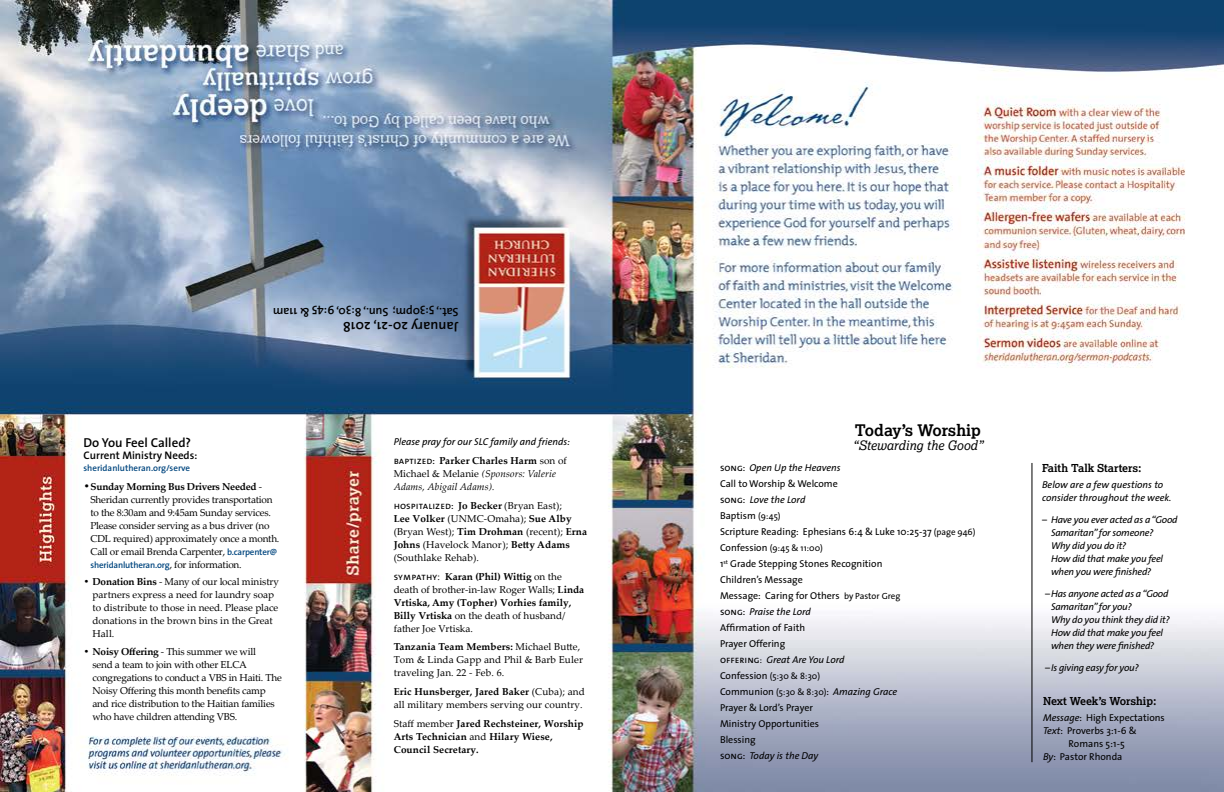
<style>
.page{position:relative;width:1224px;height:792px;background:#fff}
.page>*{position:absolute;margin:0;border:0;box-sizing:border-box;transform-origin:0 0}
.t1{font:700 16px "Lexia";color:#000}
.pg__1__times{font:600 14px "The Sans";color:#000}
.t2{font:italic 13px "Lexia";color:#000}
.Events_Title{font:600 13px "The Sans";color:#000}
.pg__1__times-2{font:600 12px "The Sans";letter-spacing:-.01em;color:#000}
.pg__1__sidebar_head{font:700 11px "Lexia";color:#000}
.Events_Title-2{font:600 11px "The Sans";color:#000}
.share_prayer_main{font:10px/13px "Palatino Linotype";letter-spacing:-.02em;color:#000}
.share_prayer_main-2{font:10px/13px "Palatino Linotype";letter-spacing:.01em;color:#000}
.share_prayer_main-3{font:10px/13px "Palatino Linotype";color:#000}
.order_of_service_mai{font:10px "The Sans";color:#000}
.pg__1__starter_quest{font:italic 10px/13px "The Sans";letter-spacing:-.02em;color:#000}
.order_of_service_mai-2{font:italic 10px "The Sans";color:#000}
.share_prayer_main-4{font:italic 10px/13px "Palatino Linotype";letter-spacing:.01em;color:#000}
.share_prayer_main-5{font:700 10px/13px "Palatino Linotype";letter-spacing:.01em;color:#000}
.pg__1__Next_Week{font:10px/13px "The Sans";color:#000}
.pg__1__starter_intro{font:italic 10px/13px "The Sans";color:#000}
.share_prayer_intro{font:italic 10px "The Sans";color:#000}
.Events_Title-3{font:600 9px "The Sans";letter-spacing:-.01em;color:#00467f}
.order_of_service_mai-3{font:9px "The Sans";color:#000}
.s1{font-weight:700;font-size:11px}
.s2{font-weight:700}
.s3{font-family:"The Sans";font-weight:600;font-size:9px;color:#00467f}
.s4{font-family:"Palatino Linotype";font-weight:400;font-size:10px;color:#000}
.s5{font-family:"The Sans Caps";font-style:normal}
.s6{font-weight:700;font-style:normal}
.s7{font-style:normal}
.s8{font-family:"The Sans Caps"}
.s9{font-weight:400}
.s10{font-size:9px}
.s11{font-size:10px}
.s12{font-style:normal;font-size:9px}
.s13{font-style:italic}
</style>
<div class="page">
<img style="left:0;top:1px;width:1224px;height:791px">
<hr style="left:1032px;top:463px;width:1px;height:299px;background:#000">
<p class="pg__1__times-2" style="left:459px;top:322px;width:187px;rotate:-180deg">Sat., 5:30pm; Sun., 8:30, 9:45 &amp; 11am</p>
<p class="pg__1__times" style="left:459px;top:338px;width:117px;rotate:-180deg">January 20-21, 2018</p>
<p class="t1" style="left:855px;top:420px;width:128px">Today’s Worship</p>
<p class="Events_Title" style="left:84px;top:431px;width:109px">Do You Feel Called?</p>
<p class="t2" style="left:853px;top:437px;width:132px">“Stewarding the Good”</p>
<p class="Events_Title-2" style="left:84px;top:446px;width:115px">Current Ministry Needs:</p>
<p class="Events_Title-3" style="left:84px;top:460px;width:108px">sheridanlutheran.org/serve</p>
<p class="share_prayer_main" style="left:91px;top:479px;width:190px;text-indent:-7px"><span class="s1">•</span><span class="s2">Sunday Morning Bus Drivers Needed</span> - Sheridan currently provides transportation to the 8:30am and 9:45am Sunday services.<br>Please consider serving as a bus driver (no CDL required) approximately once a month.<br>Call or email Brenda Carpenter, <span class="s3">b.carpenter@</span></p>
<p class="Events_Title-3" style="left:91px;top:557px;width:153px">sheridanlutheran.org<span class="s4">, for information.</span></p>
<p class="share_prayer_main-3" style="left:93px;top:575px;width:188px;text-indent:-9px"><span class="s2">• Donation Bins</span> - Many of our local ministry partners express a need for laundry soap to distribute to those in need. Please place donations in the brown bins in the Great Hall.</p>
<p class="share_prayer_main" style="left:93px;top:644px;width:191px;text-indent:-9px"><span class="s2">• Noisy Offering</span> - This summer we will<br>send a team to join with other ELCA congregations to conduct a VBS in Haiti. The Noisy Offering this month benefits camp and rice distribution to the Haitian families who have children attending VBS.</p>
<p class="share_prayer_intro" style="left:394px;top:435px;width:178px">Please pray for our SLC family and friends:</p>
<p class="share_prayer_main-4" style="left:394px;top:453px;width:175px"><span class="s5">baptized:</span> <span class="s6">Parker Charles Harm</span> <span class="s7">son of<br>Michael &amp; Melanie</span> (Sponsors: Valerie<br>Adams, Abigail Adams).</p>
<p class="share_prayer_main-2" style="left:394px;top:498px;width:195px"><span class="s8">hospitalized:</span> <span class="s2">Jo Becker</span> (Bryan East);<br><span class="s2">Lee Volker</span> (UNMC-Omaha); <span class="s2">Sue Alby </span>(Bryan West); <span class="s2">Tim Drohman</span> (recent); <span class="s2">Erna Johns</span> (Havelock Manor); <span class="s2">Betty Adams </span>(Southlake Rehab).</p>
<p class="share_prayer_main-3" style="left:394px;top:569px;width:192px"><span class="s8">sympathy</span>: <span class="s2">Karan (Phil) Wittig</span> on the death of brother-in-law Roger Walls; <span class="s2">Linda Vrtiska, Amy (Topher) Vorhies family, Billy Vrtiska</span> on the death of husband/ father Joe Vrtiska.</p>
<p class="share_prayer_main-2" style="left:394px;top:640px;width:191px"><span class="s2">Tanzania Team Members:</span> Michael Butte,<br>Tom &amp; Linda Gapp and Phil &amp; Barb Euler traveling Jan. 22 - Feb. 6.</p>
<p class="share_prayer_main-2" style="left:394px;top:685px;width:193px"><span class="s2">Eric Hunsberger, Jared Baker</span> (Cuba); and all military members serving our country.</p>
<p class="share_prayer_main-5" style="left:394px;top:717px;width:192px"><span class="s9">Staff member</span> Jared Rechsteiner, Worship<br>Arts Technician <span class="s9">and</span> Hilary Wiese,<br>Council Secretary.</p>
<p class="order_of_service_mai-2" style="left:720px;top:462px;width:122px"><span class="s5">song:</span> Open Up the Heavens</p>
<p class="order_of_service_mai" style="left:720px;top:478px;width:119px">Call to Worship &amp; Welcome</p>
<p class="order_of_service_mai-2" style="left:720px;top:494px;width:87px"><span class="s5">song:</span> Love the Lord</p>
<p class="order_of_service_mai" style="left:720px;top:510px;width:62px">Baptism <span class="s10">(9:45)</span></p>
<p class="order_of_service_mai" style="left:720px;top:526px;width:257px">Scripture Reading: Ephesians 6:4 &amp; Luke 10:25-37 <span class="s10">(page 946)</span></p>
<p class="order_of_service_mai-3" style="left:720px;top:543px;width:105px"><span class="s11">Confession</span> (9:45 &amp; 11:00)</p>
<p class="order_of_service_mai" style="left:720px;top:558px;width:164px">1<sup>st</sup> Grade Stepping Stones Recognition</p>
<p class="order_of_service_mai" style="left:720px;top:574px;width:84px">Children’s Message</p>
<p class="order_of_service_mai" style="left:720px;top:590px;width:182px">Message: Caring for Others <span class="s10">by Pastor Greg</span></p>
<p class="order_of_service_mai-2" style="left:720px;top:606px;width:93px"><span class="s5">song:</span> Praise the Lord</p>
<p class="order_of_service_mai" style="left:720px;top:622px;width:87px">Affirmation of Faith</p>
<p class="order_of_service_mai" style="left:720px;top:638px;width:67px">Prayer Offering</p>
<p class="order_of_service_mai-2" style="left:720px;top:654px;width:126px"><span class="s5">offering</span><span class="s12">:</span> Great Are You Lord</p>
<p class="order_of_service_mai-3" style="left:720px;top:671px;width:102px"><span class="s11">Confession</span> (5:30 &amp; 8:30)</p>
<p class="order_of_service_mai-2" style="left:720px;top:686px;width:179px"><span class="s7">Communion</span> <span class="s12">(5:30 &amp; 8:30)</span><span class="s7">:</span> Amazing Grace</p>
<p class="order_of_service_mai" style="left:720px;top:702px;width:94px">Prayer &amp; Lord’s Prayer</p>
<p class="order_of_service_mai" style="left:720px;top:718px;width:101px">Ministry Opportunities</p>
<p class="order_of_service_mai" style="left:720px;top:734px;width:37px">Blessing</p>
<p class="order_of_service_mai-2" style="left:720px;top:750px;width:100px"><span class="s5">song:</span> Today is the Day</p>
<p class="pg__1__sidebar_head" style="left:1042px;top:461px;width:101px">Faith Talk Starters:</p>
<p class="pg__1__starter_intro" style="left:1042px;top:478px;width:131px">Below are a few questions to consider throughout the week.</p>
<p class="pg__1__starter_quest" style="left:1051px;top:513px;width:128px;text-indent:-9px">– Have you ever acted as a “Good<br>Samaritan” for someone?</p>
<p class="pg__1__starter_quest" style="left:1051px;top:539px;width:77px">Why did you do it?</p>
<p class="pg__1__starter_quest" style="left:1051px;top:552px;width:114px">How did that make you feel when you were finished?</p>
<p class="pg__1__starter_quest" style="left:1051px;top:587px;width:119px;text-indent:-6px">–Has anyone acted as a “Good<br>Samaritan” for you?</p>
<p class="pg__1__starter_quest" style="left:1051px;top:613px;width:120px">Why do you think they did it?</p>
<p class="pg__1__starter_quest" style="left:1051px;top:626px;width:114px">How did that make you feel when they were finished?</p>
<p class="pg__1__starter_quest" style="left:1045px;top:661px;width:95px">–Is giving easy for you?</p>
<p class="pg__1__sidebar_head" style="left:1043px;top:694px;width:115px">Next Week’s Worship:</p>
<p class="pg__1__Next_Week" style="left:1043px;top:711px;width:123px"><span class="s13">Message</span>: High Expectations</p>
<p class="pg__1__Next_Week" style="left:1069px;top:724px;width:70px;text-indent:-26px"><span class="s13">Text</span>: Proverbs 3:1-6 &amp;<br>Romans 5:1-5</p>
<p class="pg__1__Next_Week" style="left:1043px;top:750px;width:81px"><span class="s13">By</span>: Pastor Rhonda</p>
</div>
